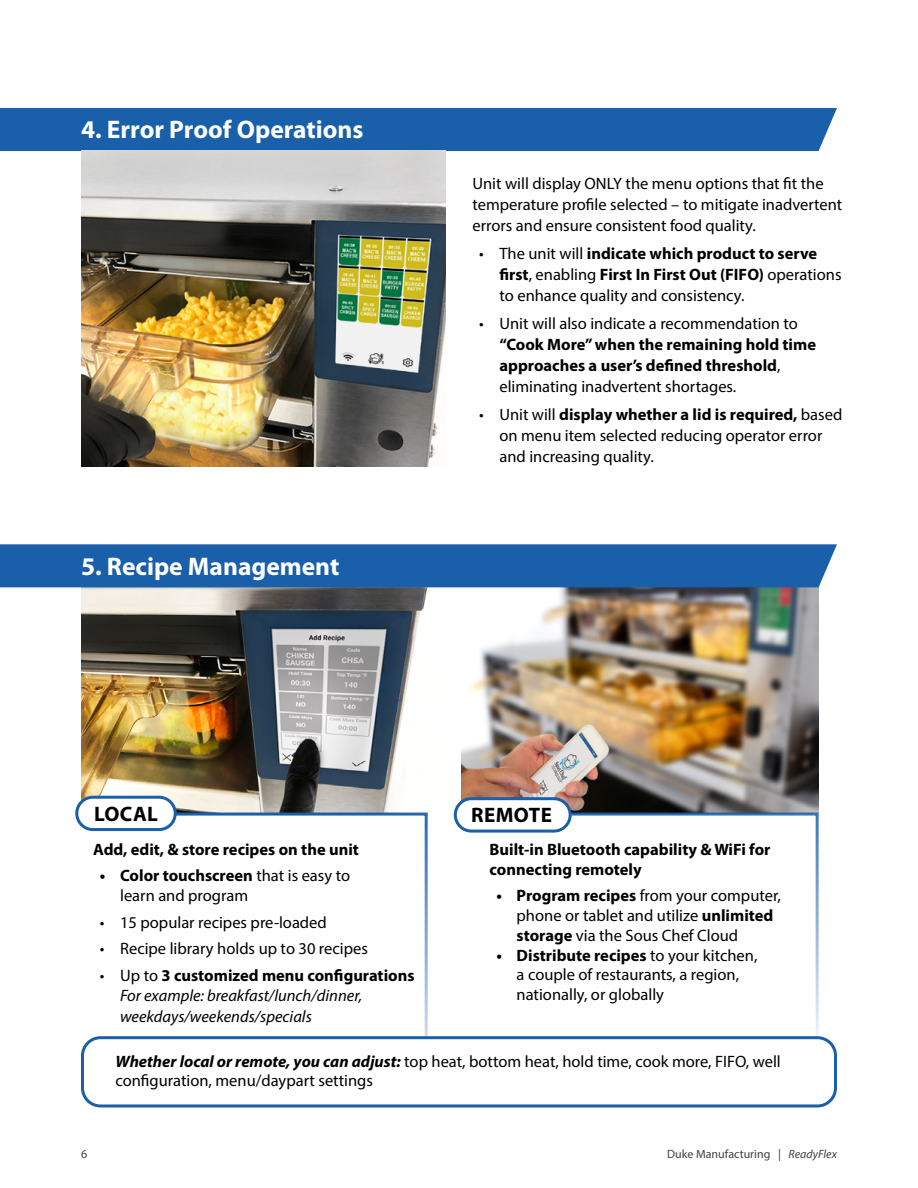
<style>
.page{position:relative;width:918px;height:1188px;background:#fff}
.page>*{position:absolute;margin:0;border:0;box-sizing:border-box;transform-origin:0 0}
.t1{font:700 25.5px "Myriad Pro";color:#fff}
.t2{font:700 21px "Myriad Pro";letter-spacing:.02em;color:#000}
.t3{font:16.5px/19.8px "Myriad Pro";color:#000}
.t4{font:700 16.5px/21px "Myriad Pro";color:#000}
.t5{font:italic 16.5px/19.8px "Myriad Pro";color:#000}
.t6{font:12px "Myriad Pro";color:#414042}
.s1{font-weight:700}
.s2{font-weight:400}
.s3{font-style:normal}
.s4{font-weight:700;font-style:normal}
.s5{font-weight:700;font-style:italic}
.s6{font-style:italic}
</style>
<div class="page">
<div style="left:0;top:108px;width:837px;height:43px;background:#195fa9"></div>
<img style="left:81px;top:587px;width:359px;height:224px">
<img style="left:462px;top:587px;width:357px;height:224px">
<div style="left:77px;top:797px;width:98px;height:33px;background:#fff;border-radius:16px"></div>
<div style="left:75px;top:796px;width:102px;height:35px;border:3px solid #195fa9;border-radius:16px"></div>
<div style="left:455px;top:799px;width:115px;height:32px;background:#fff;border-radius:16px"></div>
<div style="left:454px;top:797px;width:118px;height:36px;border:3px solid #195fa9;border-radius:16px"></div>
<svg style="left:172px;top:811px;width:256px;height:225px"></svg>
<svg style="left:568px;top:811px;width:251px;height:225px"></svg>
<img style="left:81px;top:151px;width:365px;height:315px">
<div style="left:81px;top:1036px;width:756px;height:71px;border:3px solid #195fa9;border-radius:18px"></div>
<div style="left:0;top:544px;width:837px;height:43px;background:#195fa9"></div>
<h1 class="t1" style="left:81px;top:112px;width:284px">4. Error Proof Operations</h1>
<h1 class="t1" style="left:81px;top:550px;width:260px">5. Recipe Management</h1>
<p class="t3" style="left:472px;top:173px;width:371px;line-height:21px">Unit will display ONLY the menu options that fit the temperature profile selected – to mitigate inadvertent errors and ensure consistent food quality.</p>
<p class="t3" style="left:499px;top:243px;width:344px;line-height:21px;text-indent:-20px">• The unit will <span class="s1">indicate which product to serve first</span>, enabling <span class="s1">First In First Out (FIFO)</span> operations to enhance quality and consistency.</p>
<p class="t3" style="left:479px;top:313px;width:320px">• Unit will also indicate a recommendation to</p>
<p class="t4" style="left:499px;top:333px;width:318px">“Cook More” when the remaining hold time approaches a user’s defined threshold<span class="s2">, eliminating inadvertent shortages.</span></p>
<p class="t3" style="left:499px;top:403px;width:344px;line-height:21px;text-indent:-20px">• Unit will <span class="s1">display whether a lid is required,</span> based on menu item selected reducing operator error and increasing quality.</p>
<p class="t2" style="left:94px;top:800px;width:65px">LOCAL</p>
<p class="t2" style="left:471px;top:801px;width:82px">REMOTE</p>
<p class="t4" style="left:490px;top:839px;width:282px;line-height:19.8px">Built-in Bluetooth capability &amp; WiFi for connecting remotely</p>
<p class="t3" style="left:517px;top:886px;width:266px;text-indent:-20px"><span class="s1">• Program recipes</span> from your computer, phone or tablet and utilize <span class="s1">unlimited storage</span> via the Sous Chef Cloud</p>
<p class="t3" style="left:517px;top:945px;width:242px;text-indent:-20px"><span class="s1">• Distribute recipes</span> to your kitchen, a couple of restaurants, a region, nationally, or globally</p>
<p class="t4" style="left:93px;top:838px;width:267px">Add, edit, &amp; store recipes on the unit</p>
<p class="t3" style="left:120px;top:866px;width:232px;text-indent:-20px"><span class="s1">• Color touchscreen</span> that is easy to learn and program</p>
<p class="t3" style="left:100px;top:912px;width:228px">• 15 popular recipes pre-loaded</p>
<p class="t3" style="left:100px;top:939px;width:270px">• Recipe library holds up to 30 recipes</p>
<p class="t5" style="left:120px;top:965px;width:296px;text-indent:-20px"><span class="s3">• Up to</span> <span class="s4">3 customized menu configurations<br></span>For example: breakfast/lunch/dinner,</p>
<p class="t5" style="left:120px;top:1007px;width:193px">weekdays/weekends/specials</p>
<p class="t3" style="left:115px;top:1051px;width:667px"><span class="s5">Whether local or remote, you can adjust:</span> top heat, bottom heat, hold time, cook more, FIFO, well configuration, menu/daypart settings</p>
<p class="t6" style="left:81px;top:1146px;width:8px">6</p>
<p class="t6" style="left:667px;top:1146px;width:171px">Duke Manufacturing | <span class="s6">ReadyFlex</span></p>
</div>
